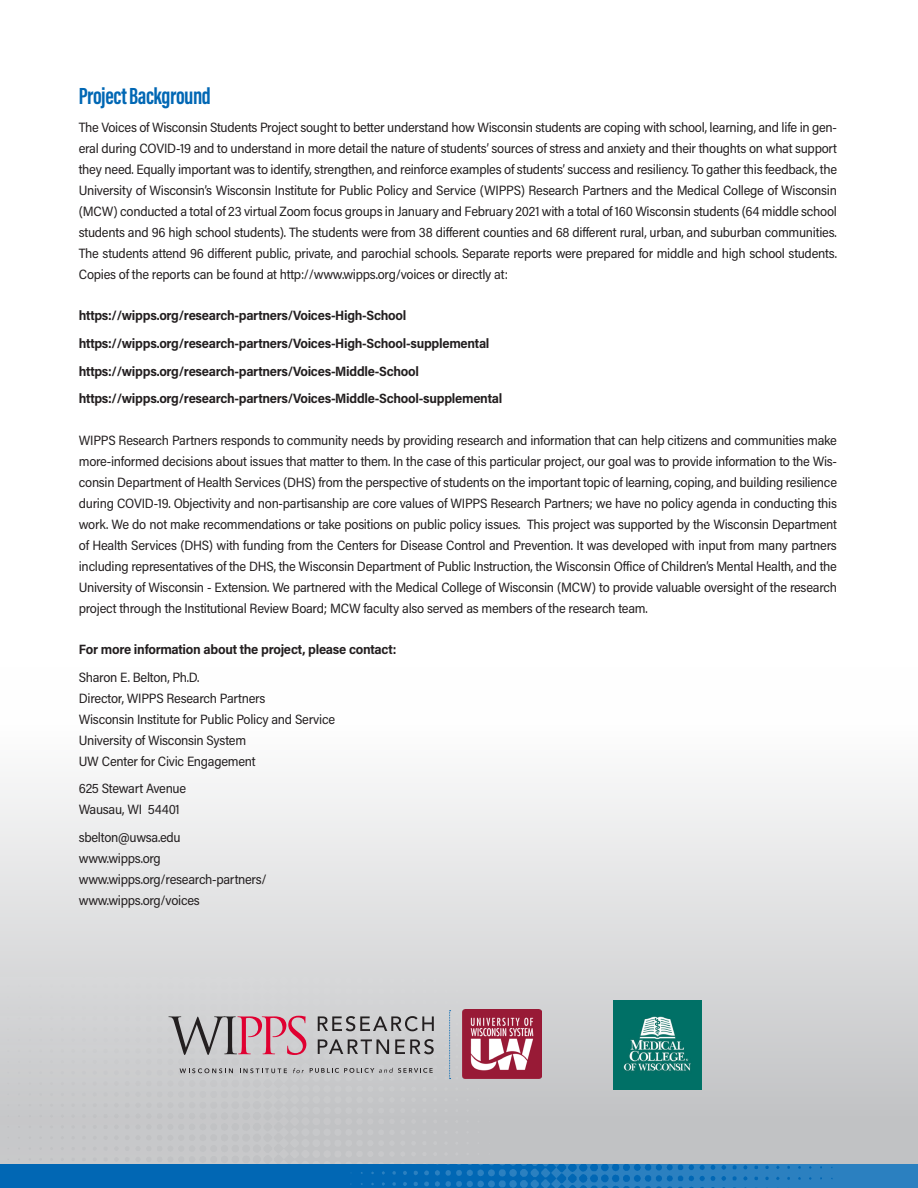
<style>
.page{position:relative;width:918px;height:1188px;background:#fff}
.page>*{position:absolute;margin:0;border:0;box-sizing:border-box;transform-origin:0 0}
.t1{font:700 24px "Acumin Pro Extra Cond";letter-spacing:-.02em;color:#0167b4}
.t2{font:13.5px/21px "Acumin Pro Semi Cond";letter-spacing:-.02em;color:#231f20}
.t3{font:700 13.5px/27.8px "Acumin Pro Semi Cond";letter-spacing:-.02em;color:#231f20}
</style>
<div class="page">
<div style="left:0;top:667px;width:918px;height:521px;background:linear-gradient(to bottom,#fff,#b8babc)"></div>
<img style="left:0;top:947px;width:574px;height:218px">
<div style="left:0;top:1165px;width:918px;height:23px;background:#0167b4"></div>
<img style="left:49px;top:1164px;width:869px;height:24px">
<img style="left:613px;top:1000px;width:89px;height:89px">
<svg style="left:168px;top:1016px;width:138px;height:39px;background:#bc9da5"></svg>
<svg style="left:318px;top:1016px;width:116px;height:15px;background:#99989a"></svg>
<svg style="left:318px;top:1039px;width:71px;height:15px"></svg>
<svg style="left:395px;top:1039px;width:39px;height:15px"></svg>
<svg style="left:180px;top:1068px;width:53px;height:5px"></svg>
<svg style="left:240px;top:1068px;width:47px;height:5px"></svg>
<svg style="left:293px;top:1068px;width:11px;height:5px"></svg>
<svg style="left:310px;top:1068px;width:123px;height:5px"></svg>
<img style="left:463px;top:1010px;width:78px;height:69px">
<svg style="left:449px;top:1010px;width:2px;height:69px"></svg>
<h1 class="t1" style="left:79px;top:81px;width:134px">Project Background</h1>
<p class="t2" style="left:79px;top:116px;width:760px;text-align:justify">The Voices of Wisconsin Students Project sought to better understand how Wisconsin students are coping with school, learning, and life in gen&shy;eral during COVID-19 and to understand in more detail the nature of students’ sources of stress and anxiety and their thoughts on what support they need. Equally important was to identify, strengthen, and reinforce examples of students’ success and resiliency. To gather this feedback, the University of Wisconsin’s Wisconsin Institute for Public Policy and Service (WIPPS) Research Partners and the Medical College of Wisconsin (MCW) conducted a total of 23 virtual Zoom focus groups in January and February 2021 with a total of 160 Wisconsin students (64 middle school students and 96 high school students). The students were from 38 different counties and 68 different rural, urban, and suburban communities.<br>The students attend 96 different public, private, and parochial schools. Separate reports were prepared for middle and high school students.<br>Copies of the reports can be found at http://www.wipps.org/voices or directly at:</p>
<p class="t3" style="left:79px;top:301px;width:425px">https://wipps.org/research-partners/Voices-High-School https://wipps.org/research-partners/Voices-High-School-supplemental https://wipps.org/research-partners/Voices-Middle-School https://wipps.org/research-partners/Voices-Middle-School-supplemental</p>
<p class="t2" style="left:79px;top:429px;width:760px;text-align:justify">WIPPS Research Partners responds to community needs by providing research and information that can help citizens and communities make more-informed decisions about issues that matter to them. In the case of this particular project, our goal was to provide information to the Wis&shy;consin Department of Health Services (DHS) from the perspective of students on the important topic of learning, coping, and building resilience during COVID-19. Objectivity and non-partisanship are core values of WIPPS Research Partners; we have no policy agenda in conducting this work. We do not make recommendations or take positions on public policy issues. This project was supported by the Wisconsin Department of Health Services (DHS) with funding from the Centers for Disease Control and Prevention. It was developed with input from many partners including representatives of the DHS, the Wisconsin Department of Public Instruction, the Wisconsin Office of Children’s Mental Health, and the University of Wisconsin - Extension. We partnered with the Medical College of Wisconsin (MCW) to provide valuable oversight of the research project through the Institutional Review Board; MCW faculty also served as members of the research team.</p>
<p class="t3" style="left:79px;top:635px;width:319px">For more information about the project, please contact:</p>
<p class="t2" style="left:79px;top:666px;width:258px">Sharon E. Belton, Ph.D.<br>Director, WIPPS Research Partners<br>Wisconsin Institute for Public Policy and Service University of Wisconsin System<br>UW Center for Civic Engagement</p>
<p class="t2" style="left:79px;top:778px;width:109px">625 Stewart Avenue<br>Wausau, WI 54401</p>
<p class="t2" style="left:79px;top:826px;width:189px">sbelton@uwsa.edu<br>www.wipps.org www.wipps.org/research-partners/ www.wipps.org/voices</p>
</div>
